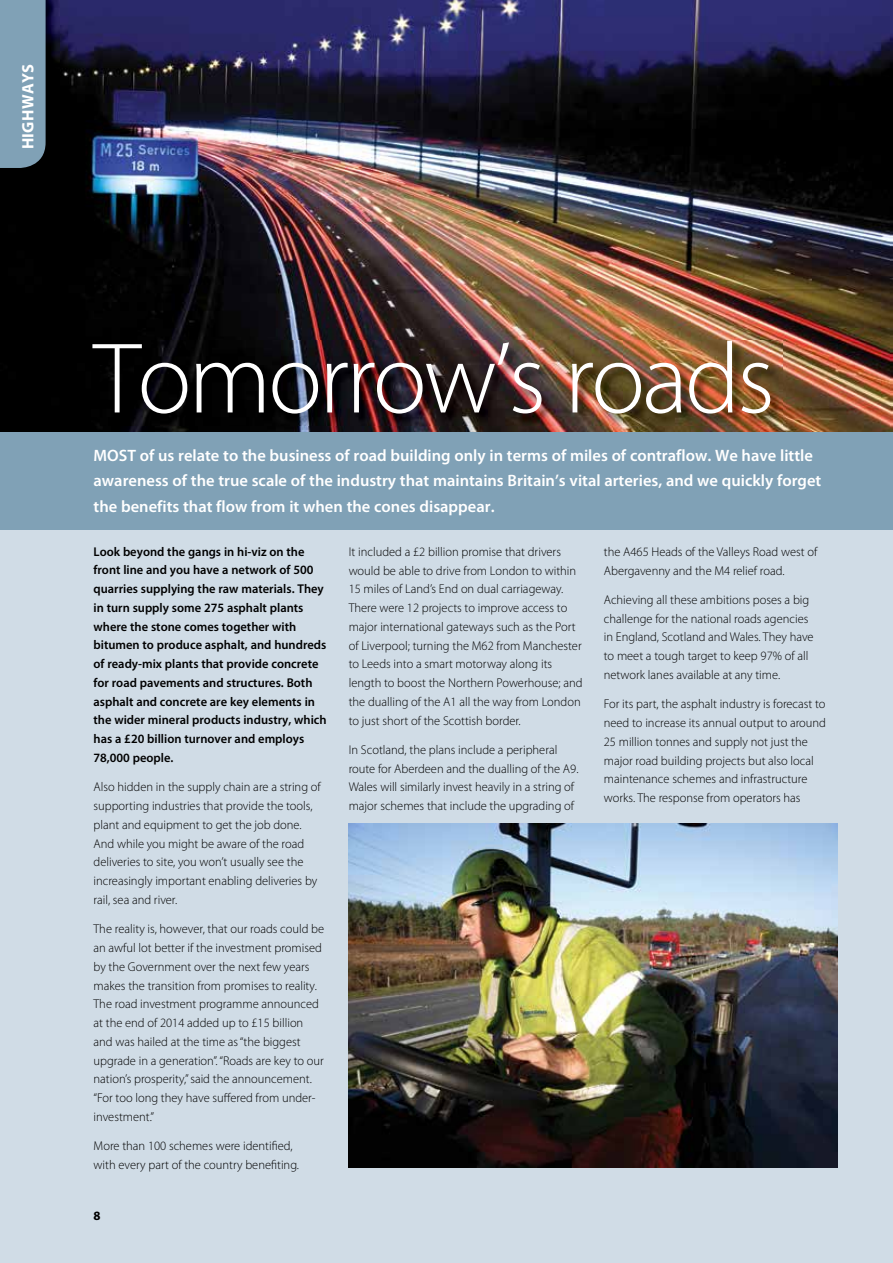
<style>
.page{position:relative;width:893px;height:1263px;background:#d0dce6}
.page>*{position:absolute;margin:0;border:0;box-sizing:border-box;transform-origin:0 0}
.t1{font:300 101.25px "Myriad Pro";letter-spacing:-.03em;color:#fff}
.t2{font:600 16.5px/25.5px "Myriad Pro";color:#fff}
.t3{font:700 16.5px "Myriad Pro";letter-spacing:.02em;color:#fff}
.t4{font:300 12.75px/18.8px "Myriad Pro";color:#000}
.t5{font:600 12.75px/18.8px "Myriad Pro";color:#000}
.t6{font:700 12.75px "Myriad Pro";color:#000}
</style>
<div class="page">
<img style="left:0;top:0;width:893px;height:432px">
<div style="left:0;top:432px;width:893px;height:98px;background:#80a1b6"></div>
<img style="left:92px;top:340px;width:691px;height:86px">
<img style="left:0;top:0;width:60px;height:182px">
<div style="left:0;top:0;width:46px;height:168px;background:#80a1b6"></div>
<img style="left:349px;top:824px;width:489px;height:344px">
<p class="t3" style="left:17px;top:149px;width:87px;rotate:-90deg">HIGHWAYS</p>
<h1 class="t1" style="left:94px;top:318px;width:683px">Tomorrow’s roads</h1>
<p class="t2" style="left:94px;top:442px;width:729px">MOST of us relate to the business of road building only in terms of miles of contraflow. We have little awareness of the true scale of the industry that maintains Britain’s vital arteries, and we quickly forget the benefits that flow from it when the cones disappear.</p>
<p class="t5" style="left:94px;top:542px;width:235px">Look beyond the gangs in hi-viz on the front line and you have a network of 500 quarries supplying the raw materials. They in turn supply some 275 asphalt plants where the stone comes together with bitumen to produce asphalt, and hundreds of ready-mix plants that provide concrete for road pavements and structures. Both asphalt and concrete are key elements in the wider mineral products industry, which has a £20 billion turnover and employs 78,000 people.</p>
<p class="t4" style="left:94px;top:778px;width:229px">Also hidden in the supply chain are a string of supporting industries that provide the tools, plant and equipment to get the job done.<br>And while you might be aware of the road deliveries to site, you won’t usually see the increasingly important enabling deliveries by rail, sea and river.</p>
<p class="t4" style="left:94px;top:919px;width:232px">The reality is, however, that our roads could be an awful lot better if the investment promised by the Government over the next few years makes the transition from promises to reality.<br>The road investment programme announced at the end of 2014 added up to £15 billion and was hailed at the time as “the biggest upgrade in a generation”. “Roads are key to our nation’s prosperity,” said the announcement. “For too long they have suffered from under&shy;investment.”</p>
<p class="t4" style="left:94px;top:1136px;width:207px">More than 100 schemes were identified, with every part of the country benefiting.</p>
<p class="t4" style="left:604px;top:542px;width:215px">the A465 Heads of the Valleys Road west of<br>Abergavenny and the M4 relief road.</p>
<p class="t4" style="left:604px;top:590px;width:211px">Achieving all these ambitions poses a big challenge for the national roads agencies in England, Scotland and Wales. They have to meet a tough target to keep 97% of all network lanes available at any time.</p>
<p class="t4" style="left:604px;top:695px;width:224px">For its part, the asphalt industry is forecast to need to increase its annual output to around 25 million tonnes and supply not just the major road building projects but also local maintenance schemes and infrastructure works. The response from operators has</p>
<p class="t4" style="left:349px;top:542px;width:235px">It included a £2 billion promise that drivers would be able to drive from London to within 15 miles of Land’s End on dual carriageway.<br>There were 12 projects to improve access to major international gateways such as the Port of Liverpool; turning the M62 from Manchester to Leeds into a smart motorway along its length to boost the Northern Powerhouse; and the dualling of the A1 all the way from London to just short of the Scottish border.</p>
<p class="t4" style="left:349px;top:740px;width:231px">In Scotland, the plans include a peripheral route for Aberdeen and the dualling of the A9.<br>Wales will similarly invest heavily in a string of major schemes that include the upgrading of</p>
<p class="t6" style="left:94px;top:1208px;width:9px">8</p>
</div>
